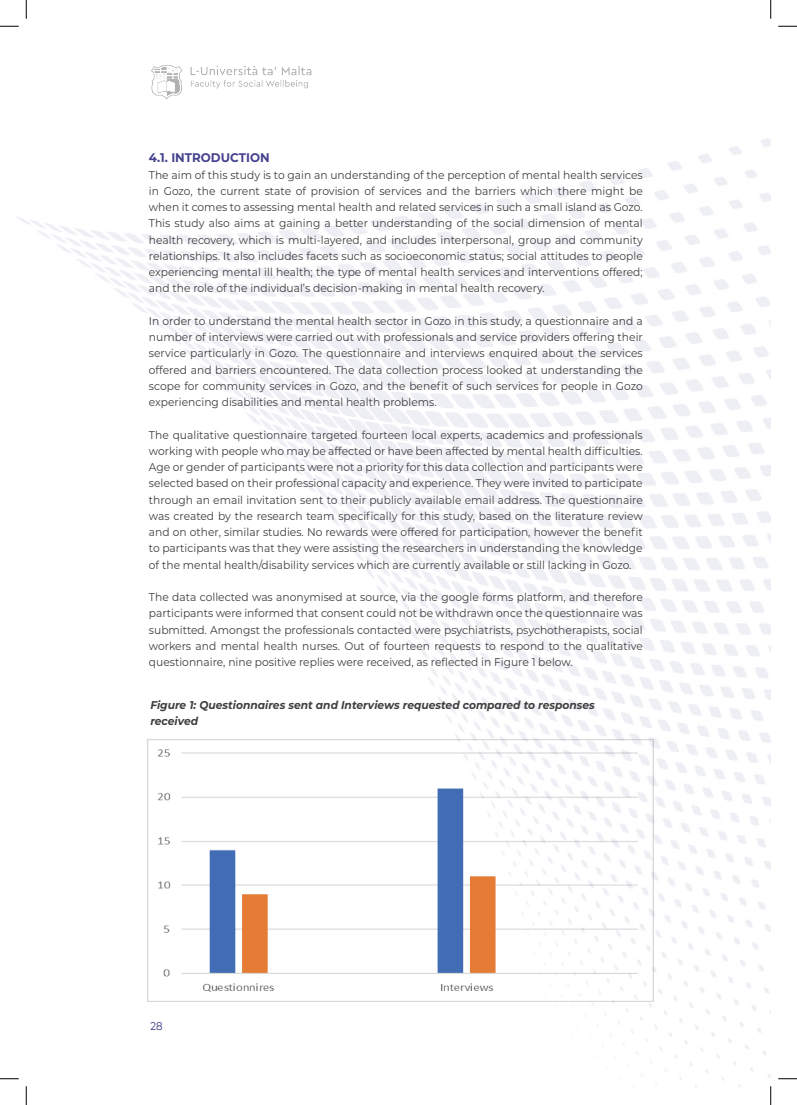
<style>
.page{position:relative;width:797px;height:1105px;background:#fff}
.page>*{position:absolute;margin:0;border:0;box-sizing:border-box;transform-origin:0 0}
.t1{font:700 12.5px "Montserrat";color:#44418e;scale:.95 1}
.t2{font:11.25px/16.2px "Montserrat";color:#3e3e3f;text-align:justify;scale:.95 1}
.t3{font:italic 700 11.25px/16.2px "Montserrat";color:#3e3e3f;scale:.95 1}
.t4{font:11.25px "Montserrat";color:#323286;scale:.9 1}
</style>
<div class="page">
<img style="left:151px;top:65px;width:161px;height:35px">
<img style="left:147px;top:739px;width:506px;height:262px">
<svg style="left:0;top:25px;width:19px;height:2px"></svg>
<svg style="left:778px;top:25px;width:19px;height:2px"></svg>
<svg style="left:0;top:1078px;width:19px;height:1px"></svg>
<svg style="left:778px;top:1078px;width:19px;height:1px"></svg>
<svg style="left:25px;top:0;width:2px;height:19px"></svg>
<svg style="left:25px;top:1086px;width:2px;height:19px"></svg>
<svg style="left:770px;top:0;width:1px;height:19px"></svg>
<svg style="left:770px;top:1086px;width:1px;height:19px"></svg>
<p class="t1" style="left:149px;top:149px;width:129px">4.1. INTRODUCTI ON</p>
<p class="t2" style="left:149px;top:166px;width:521px">The aim of this study is to gain an understanding of the perception of mental health services in Gozo, the current state of provision of services and the barriers which there might be when it comes to assessing mental health and related services in such a small island as Gozo.<br>This study also aims at gaining a better understanding of the social dimension of mental health recovery, which is multi-layered, and includes interpersonal, group and community relationships. It also includes facets such as socioeconomic status; social attitudes to people experiencing mental ill health; the type of mental health services and interventions offered; and the role of the individual’s decision-making in mental health recovery.</p>
<p class="t2" style="left:149px;top:312px;width:521px">In order to understand the mental health sector in Gozo in this study, a questionnaire and a number of interviews were carried out with professionals and service providers offering their service particularly in Gozo. The questionnaire and interviews enquired about the services offered and barriers encountered. The data collection process looked at understanding the scope for community services in Gozo, and the benefit of such services for people in Gozo experiencing disabilities and mental health problems.</p>
<p class="t2" style="left:149px;top:426px;width:521px">The qualitative questionnaire targeted fourteen local experts, academics and professionals working with people who may be affected or have been affected by mental health difficulties.<br>Age or gender of participants were not a priority for this data collection and participants were selected based on their professional capacity and experience. They were invited to participate through an email invitation sent to their publicly available email address. The questionnaire was created by the research team specifically for this study, based on the literature review and on other, similar studies. No rewards were offered for participation, however the benefit to participants was that they were assisting the researchers in understanding the knowledge of the mental health/disability services which are currently available or still lacking in Gozo.</p>
<p class="t2" style="left:149px;top:589px;width:521px">The data collected was anonymised at source, via the google forms platform, and therefore participants were informed that consent could not be withdrawn once the questionnaire was submitted. Amongst the professionals contacted were psychiatrists, psychotherapists, social workers and mental health nurses. Out of fourteen requests to respond to the qualitative questionnaire, nine positive replies were received, as reflected in Figure 1 below.</p>
<p class="t3" style="left:150px;top:696px;width:469px">Figure 1: Questionnaires sent and Interviews requested compared to responses received</p>
<p class="t4" style="left:150px;top:1018px;width:15px">28</p>
</div>
